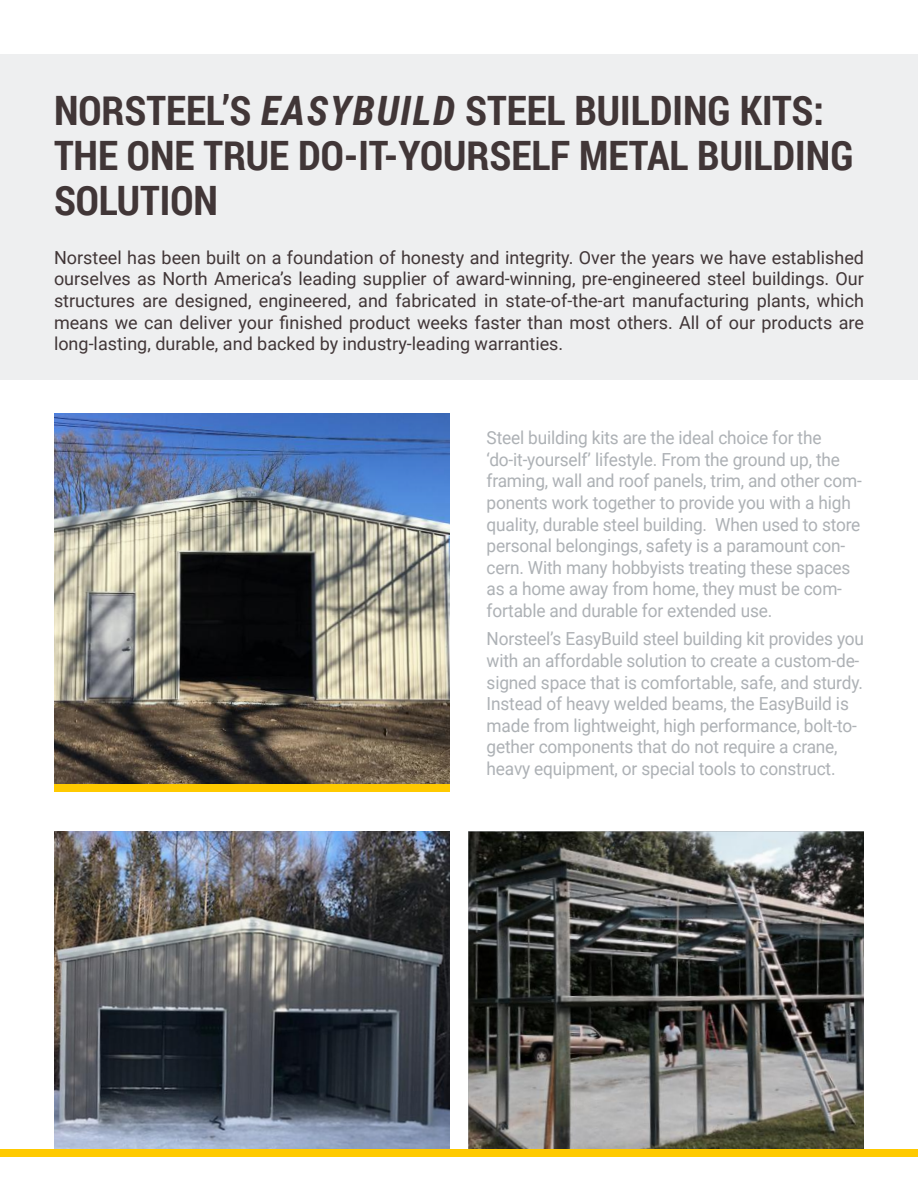
<style>
.page{position:relative;width:918px;height:1188px;background:#fff}
.page>*{position:absolute;margin:0;border:0;box-sizing:border-box;transform-origin:0 0}
.t1{font:700 40.5px/45px "Roboto Condensed";color:#413637}
.t2{font:18px/21.6px "Roboto";letter-spacing:-.01em;color:#adb1b5;scale:.96 1}
.t3{font:18px/21.6px "Roboto";color:#413637;text-align:justify}
.s1{font-style:italic}
</style>
<div class="page">
<div style="left:0;top:54px;width:918px;height:325px;background:#eeeff0"></div>
<div style="left:0;top:1149px;width:918px;height:8px;background:#ffca00"></div>
<img style="left:54px;top:414px;width:396px;height:371px">
<div style="left:54px;top:785px;width:396px;height:7px;background:#ffca00"></div>
<img style="left:54px;top:831px;width:396px;height:318px">
<img style="left:468px;top:831px;width:396px;height:318px">
<h1 class="t1" style="left:54px;top:87px;width:801px">NORSTEEL’S <span class="s1">EASYBUILD</span> STEEL BUILDING KITS:<br>THE ONE TRUE DO-IT-YOURSELF METAL BUILDING<br>SOLUTION</h1>
<p class="t3" style="left:54px;top:246px;width:812px">Norsteel has been built on a foundation of honesty and integrity. Over the years we have established ourselves as North America’s leading supplier of award-winning, pre-engineered steel buildings. Our structures are designed, engineered, and fabricated in state-of-the-art manufacturing plants, which means we can deliver your finished product weeks faster than most others. All of our products are long-lasting, durable, and backed by industry-leading warranties.</p>
<p class="t2" style="left:487px;top:426px;width:392px">Steel building kits are the ideal choice for the ‘do-it-yourself’ lifestyle. From the ground up, the framing, wall and roof panels, trim, and other com&shy;ponents work together to provide you with a high quality, durable steel building. When used to store personal belongings, safety is a paramount con&shy;cern. With many hobbyists treating these spaces as a home away from home, they must be com&shy;fortable and durable for extended use.</p>
<p class="t2" style="left:487px;top:628px;width:395px">Norsteel’s EasyBuild steel building kit provides you with an affordable solution to create a custom-de&shy;signed space that is comfortable, safe, and sturdy.<br>Instead of heavy welded beams, the EasyBuild is made from lightweight, high performance, bolt-to&shy;gether components that do not require a crane, heavy equipment, or special tools to construct.</p>
</div>
